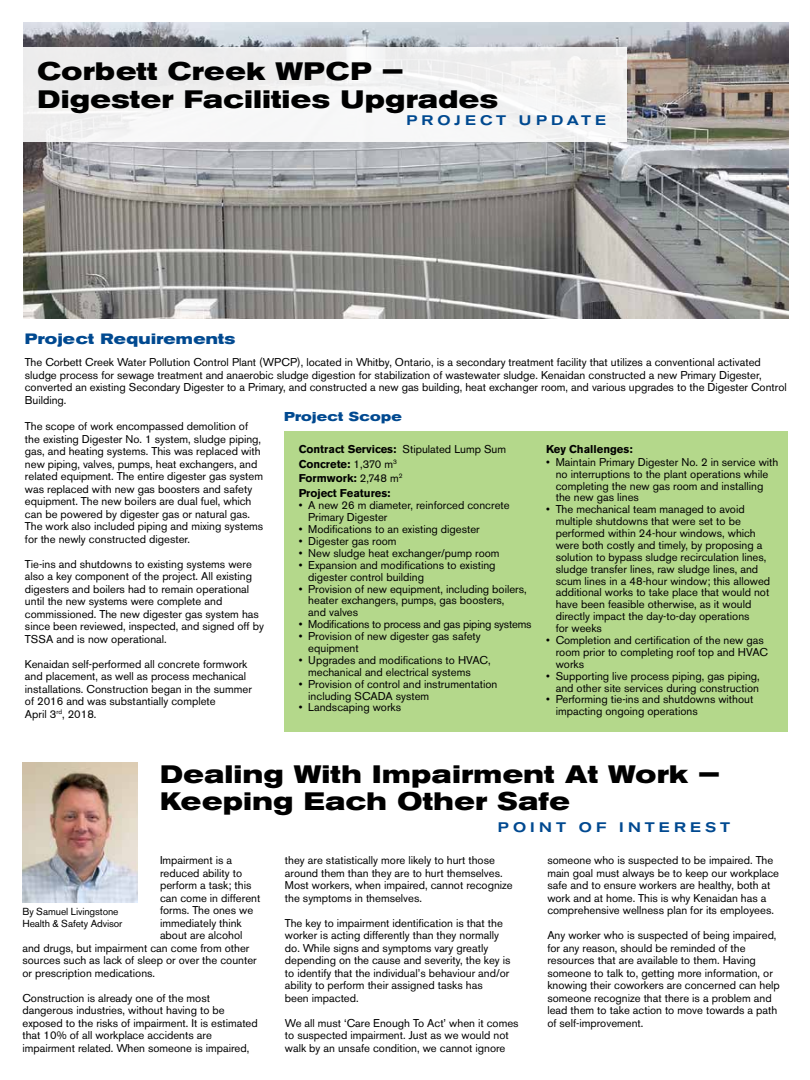
<style>
.page{position:relative;width:810px;height:1080px;background:#fff}
.page>*{position:absolute;margin:0;border:0;box-sizing:border-box;transform-origin:0 0}
.t1{font:700 expanded 25px/27.6px "Akzidenz Grotesk BE";letter-spacing:.025em;color:#000}
.t2{font:700 expanded 14.88px "Akzidenz Grotesk BE";letter-spacing:.025em;color:#004990}
.t3{font:500 expanded 13.75px "Akzidenz Grotesk BE";color:#004990}
.t4{font:700 expanded 12.75px "Akzidenz Grotesk BE";letter-spacing:.025em;color:#004990}
.t5{font:11.25px/12.5px "Akzidenz Grotesk BE";color:#000}
.t6{font:700 11.25px/14.6px "Akzidenz Grotesk BE";color:#000}
.t7{font:11.25px "Akzidenz Grotesk BE";letter-spacing:-.02em;color:#000}
.t8{font:10.12px/11.2px "Akzidenz Grotesk BE";letter-spacing:-.01em;color:#000}
.s1{font-weight:400}
</style>
<div class="page">
<img style="left:23px;top:22px;width:765px;height:296px">
<div style="left:284px;top:432px;width:504px;height:300px;background:#b4d88b"></div>
<div style="left:20px;top:48px;width:606px;height:94px;background:#f2f2f2"></div>
<img style="left:22px;top:762px;width:116px;height:141px">
<h1 class="t1" style="left:38px;top:58px;width:462px">Corbett Creek WPCP –<br>Digester Facilities Upgrades</h1>
<p class="t3" style="left:407px;top:112px;width:30px">p RO</p>
<p class="t3" style="left:454px;top:112px;width:97px">JECT UPDATE</p>
<h2 class="t2" style="left:25px;top:330px;width:212px">Project Requirements</h2>
<p class="t5" style="left:25px;top:356px;width:764px">The Corbett Creek Water Pollution Control Plant (WPCP), located in Whitby, Ontario, is a secondary treatment facility that utilizes a conventional activated sludge process for sewage treatment and anaerobic sludge digestion for stabilization of wastewater sludge. Kenaidan constructed a new Primary Digester, converted an existing Secondary Digester to a Primary, and constructed a new gas building, heat exchanger room, and various upgrades to the Digester Control Building.</p>
<p class="t5" style="left:25px;top:420px;width:240px">The scope of work encompassed demolition of the existing Digester No. 1 system, sludge piping, gas, and heating systems. This was replaced with new piping, valves, pumps, heat exchangers, and related equipment. The entire digester gas system was replaced with new gas boosters and safety equipment. The new boilers are dual fuel, which can be powered by digester gas or natural gas.<br>The work also included piping and mixing systems for the newly constructed digester.</p>
<p class="t5" style="left:25px;top:558px;width:241px">Tie-ins and shutdowns to existing systems were also a key component of the project. All existing digesters and boilers had to remain operational until the new systems were complete and commissioned. The new digester gas system has since been reviewed, inspected, and signed off by TSSA and is now operational.</p>
<p class="t5" style="left:25px;top:658px;width:228px">Kenaidan self-performed all concrete formwork and placement, as well as process mechanical installations. Construction began in the summer of 2016 and was substantially complete<br>April 3<sup>rd</sup>, 2018.</p>
<p class="t4" style="left:284px;top:409px;width:119px">Project Scope</p>
<p class="t6" style="left:299px;top:442px;width:209px">Contract Services: <span class="s1">Stipulated Lump Sum<br></span>Concrete: <span class="s1">1,370 m</span><sup>3<br></sup>Formwork: <span class="s1">2,748 m</span><sup>2<br></sup>Project Features:</p>
<p class="t5" style="left:308px;top:500px;width:203px;line-height:11.9px;text-indent:-10px">• A new 26 m diameter, reinforced concrete<br>Primary Digester</p>
<p class="t5" style="left:299px;top:523px;width:183px">• Modifications to an existing digester</p>
<p class="t5" style="left:299px;top:535px;width:99px">• Digester gas room</p>
<p class="t5" style="left:299px;top:547px;width:202px">• New sludge heat exchanger/pump room</p>
<p class="t5" style="left:308px;top:559px;width:189px;line-height:11.9px;text-indent:-10px">• Expansion and modifications to existing digester control building</p>
<p class="t5" style="left:308px;top:583px;width:220px;line-height:11.9px;text-indent:-10px">• Provision of new equipment, including boilers, heater exchangers, pumps, gas boosters,<br>and valves</p>
<p class="t7" style="left:299px;top:618px;width:234px">• Modifications to process and gas piping systems</p>
<p class="t5" style="left:308px;top:630px;width:174px;line-height:11.9px;text-indent:-10px">• Provision of new digester gas safety equipment</p>
<p class="t5" style="left:308px;top:654px;width:184px;line-height:11.9px;text-indent:-10px">• Upgrades and modifications to HVAC, mechanical and electrical systems</p>
<p class="t5" style="left:308px;top:678px;width:191px;line-height:11.9px;text-indent:-10px">• Provision of control and instrumentation including SCADA system</p>
<p class="t5" style="left:299px;top:701px;width:104px">• Landscaping works</p>
<p class="t6" style="left:546px;top:442px;width:88px">Key Challenges:</p>
<p class="t5" style="left:556px;top:456px;width:224px;line-height:11.9px;text-indent:-10px">• Maintain Primary Digester No. 2 in service with no interruptions to the plant operations while completing the new gas room and installing the new gas lines</p>
<p class="t5" style="left:556px;top:503px;width:216px;line-height:11.9px;text-indent:-10px">• The mechanical team managed to avoid multiple shutdowns that were set to be performed within 24-hour windows, which were both costly and timely, by proposing a solution to bypass sludge recirculation lines, sludge transfer lines, raw sludge lines, and scum lines in a 48-hour window; this allowed additional works to take place that would not have been feasible otherwise, as it would directly impact the day-to-day operations<br>for weeks</p>
<p class="t5" style="left:556px;top:634px;width:214px;line-height:11.9px;text-indent:-10px">• Completion and certification of the new gas room prior to completing roof top and HVAC works</p>
<p class="t5" style="left:546px;top:670px;width:215px;line-height:11.9px;text-align:right">• Supporting live process piping, gas piping, and other site services during construction</p>
<p class="t5" style="left:556px;top:694px;width:199px;line-height:11.9px;text-indent:-10px">• Performing tie-ins and shutdowns without impacting ongoing operations</p>
<h1 class="t1" style="left:160px;top:760px;width:561px">Dealing With Impairment At Work –<br>Keeping Each Other Safe</h1>
<p class="t5" style="left:160px;top:854px;width:74px">Impairment is a</p>
<p class="t5" style="left:160px;top:866px;width:84px">reduced ability to</p>
<p class="t5" style="left:160px;top:879px;width:93px">perform a task; this</p>
<p class="t5" style="left:160px;top:891px;width:102px">can come in different</p>
<p class="t5" style="left:160px;top:904px;width:95px">forms. The ones we</p>
<p class="t5" style="left:160px;top:916px;width:83px">immediately think</p>
<p class="t5" style="left:160px;top:929px;width:84px">about are alcohol</p>
<p class="t5" style="left:22px;top:941px;width:228px">and drugs, but impairment can come from other</p>
<p class="t5" style="left:22px;top:954px;width:236px">sources such as lack of sleep or over the counter</p>
<p class="t5" style="left:22px;top:966px;width:134px">or prescription medications.</p>
<p class="t5" style="left:22px;top:991px;width:237px">Construction is already one of the most dangerous industries, without having to be exposed to the risks of impairment. It is estimated that 10% of all workplace accidents are impairment related. When someone is impaired,</p>
<p class="t8" style="left:22px;top:906px;width:101px">By Samuel Livingstone<br>Health &amp; Safety Advisor</p>
<p class="t3" style="left:498px;top:819px;width:15px">POINT</p>
<p class="t3" style="left:579px;top:819px;width:55px">O F INTERE</p>
<p class="t3" style="left:705px;top:819px;width:26px">S T</p>
<p class="t5" style="left:285px;top:854px;width:229px">they are statistically more likely to hurt those around them than they are to hurt themselves.<br>Most workers, when impaired, cannot recognize the symptoms in themselves.</p>
<p class="t5" style="left:285px;top:916px;width:227px">The key to impairment identification is that the worker is acting differently than they normally do. While signs and symptoms vary greatly depending on the cause and severity, the key is to identify that the individual’s behaviour and/or ability to perform their assigned tasks has<br>been impacted.</p>
<p class="t5" style="left:285px;top:1016px;width:235px">We all must ‘Care Enough To Act’ when it comes to suspected impairment. Just as we would not walk by an unsafe condition, we cannot ignore</p>
<p class="t5" style="left:547px;top:854px;width:233px">someone who is suspected to be impaired. The main goal must always be to keep our workplace safe and to ensure workers are healthy, both at work and at home. This is why Kenaidan has a comprehensive wellness plan for its employees.</p>
<p class="t5" style="left:547px;top:929px;width:234px">Any worker who is suspected of being impaired, for any reason, should be reminded of the resources that are available to them. Having someone to talk to, getting more information, or knowing their coworkers are concerned can help someone recognize that there is a problem and lead them to take action to move towards a path of self-improvement.</p>
</div>
